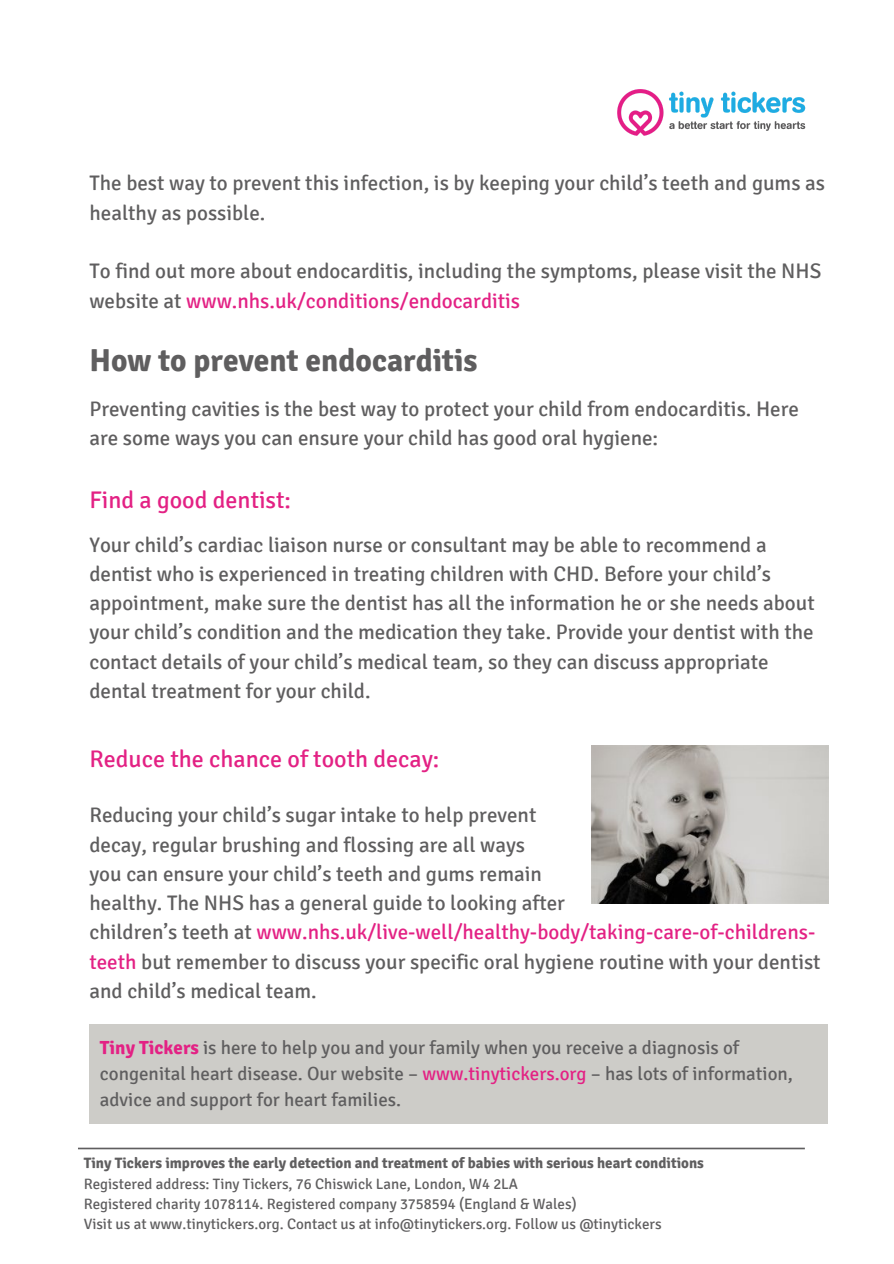
<style>
.page{position:relative;width:894px;height:1264px;background:#fff}
.page>*{position:absolute;margin:0;border:0;box-sizing:border-box;transform-origin:0 0}
.t1{font:700 31.5px "Signika";color:#5f5e5f}
.t2{font:24px "Signika";color:#e32184}
.t3{font:21px/29.2px "Signika";color:#5f5e5f}
.t4{font:18.9px/26.1px "Signika";color:#5f5e5f}
.t5{font:15px/20.2px "Signika";color:#5f5e5f}
.t6{font:700 15px "Signika";color:#5f5e5f}
.s1{color:#e32184}
.s2{font-weight:700;color:#e32184}
</style>
<div class="page">
<img style="left:617px;top:89px;width:188px;height:47px">
<svg style="left:78px;top:1147px;width:726px;height:2px"></svg>
<img style="left:591px;top:745px;width:236px;height:158px">
<div style="left:89px;top:1024px;width:738px;height:99px;background:#cdccc8"></div>
<p class="t3" style="left:89px;top:169px;width:737px">The best way to prevent this infection, is by keeping your child’s teeth and gums as healthy as possible.</p>
<p class="t3" style="left:89px;top:257px;width:733px">To find out more about endocarditis, including the symptoms, please visit the NHS website at <span class="s1">www.nhs.uk/conditions/endocarditis</span></p>
<h1 class="t1" style="left:89px;top:341px;width:389px">How to prevent endocarditis</h1>
<p class="t3" style="left:89px;top:394px;width:710px">Preventing cavities is the best way to protect your child from endocarditis. Here are some ways you can ensure your child has good oral hygiene:</p>
<p class="t2" style="left:89px;top:485px;width:203px">Find a good dentist:</p>
<p class="t3" style="left:89px;top:530px;width:726px">Your child’s cardiac liaison nurse or consultant may be able to recommend a dentist who is experienced in treating children with CHD. Before your child’s appointment, make sure the dentist has all the information he or she needs about your child’s condition and the medication they take. Provide your dentist with the contact details of your child’s medical team, so they can discuss appropriate dental treatment for your child.</p>
<p class="t2" style="left:89px;top:744px;width:351px">Reduce the chance of tooth decay:</p>
<p class="t3" style="left:89px;top:800px;width:732px">Reducing your child’s sugar intake to help prevent<br>decay, regular brushing and flossing are all ways<br>you can ensure your child’s teeth and gums remain<br>healthy. The NHS has a general guide to looking after<br>children’s teeth at <span class="s1">www.nhs.uk/live-well/healthy-body/taking-care-of-childrens&shy;teeth</span> but remember to discuss your specific oral hygiene routine with your dentist and child’s medical team.</p>
<p class="t4" style="left:100px;top:1034px;width:694px"><span class="s2">Tiny Tickers</span> is here to help you and your family when you receive a diagnosis of congenital heart disease. Our website – <span class="s1">www.tinytickers.org</span> – has lots of information, advice and support for heart families.</p>
<p class="t6" style="left:84px;top:1154px;width:621px">Tiny Tickers improves the early detection and treatment of babies with serious heart conditions</p>
<p class="t5" style="left:84px;top:1173px;width:579px">Registered address: Tiny Tickers, 76 Chiswick Lane, London, W4 2LA<br>Registered charity 1078114. Registered company 3758594 (England &amp; Wales)<br>Visit us at www.tinytickers.org. Contact us at info@tinytickers.org. Follow us @tinytickers</p>
</div>
